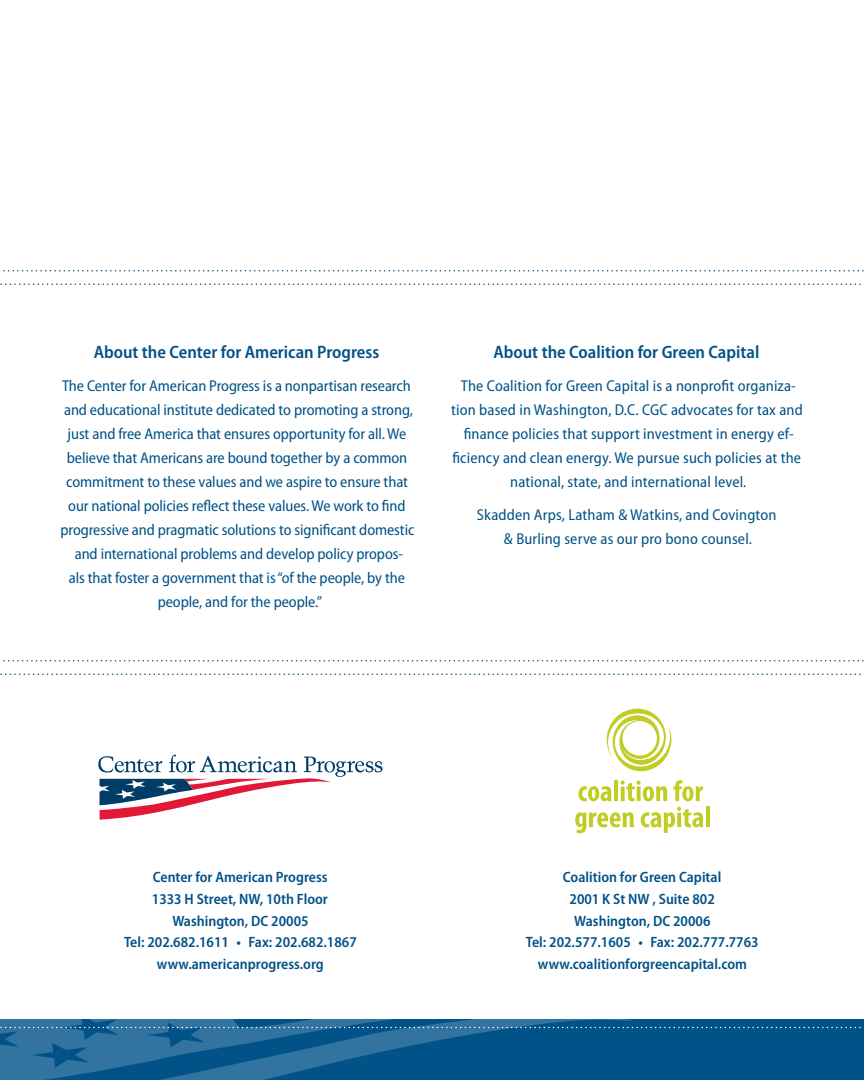
<style>
.page{position:relative;width:864px;height:1080px;background:#fff}
.page>*{position:absolute;margin:0;border:0;box-sizing:border-box;transform-origin:0 0}
.t1{font:600 semi-condensed 18px "Myriad Pro";color:#005288}
.t2{font:semi-condensed 15.75px/24px "Myriad Pro";letter-spacing:-.005em;color:#005288;text-align:center}
.t3{font:600 semi-condensed 15px/21.8px "Myriad Pro";color:#005288;text-align:center}
</style>
<div class="page">
<svg style="left:0;top:1019px;width:864px;height:61px;background:#115d90"></svg>
<svg style="left:0;top:660px;width:864px;height:2px"></svg>
<svg style="left:0;top:674px;width:864px;height:1px"></svg>
<svg style="left:0;top:270px;width:864px;height:2px"></svg>
<svg style="left:0;top:284px;width:864px;height:1px"></svg>
<svg style="left:98px;top:755px;width:284px;height:65px"></svg>
<svg style="left:607px;top:709px;width:64px;height:62px"></svg>
<div style="left:623px;top:721px;width:34px;height:35px;background:#fff;border-radius:50%"></div>
<svg style="left:578px;top:786px;width:33px;height:15px"></svg>
<hr style="left:614px;top:780px;width:4px;height:21px;background:#c1cd23">
<svg style="left:621px;top:780px;width:46px;height:21px"></svg>
<svg style="left:673px;top:780px;width:30px;height:21px"></svg>
<svg style="left:575px;top:812px;width:59px;height:21px"></svg>
<svg style="left:641px;top:807px;width:62px;height:26px"></svg>
<hr style="left:706px;top:807px;width:4px;height:20px;background:#c1cd23">
<p class="t1" style="left:94px;top:342px;width:287px">About the Center for American Progress</p>
<p class="t2" style="left:60px;top:374px;width:356px">The Center for American Progress is a nonpartisan research and educational institute dedicated to promoting a strong, just and free America that ensures opportunity for all. We believe that Americans are bound together by a common commitment to these values and we aspire to ensure that our national policies reflect these values. We work to find progressive and pragmatic solutions to significant domestic and international problems and develop policy propos-<br>als that foster a government that is “of the people, by the people, and for the people.”</p>
<p class="t1" style="left:494px;top:342px;width:267px">About the Coalition for Green Capital</p>
<p class="t2" style="left:451px;top:374px;width:353px">The Coalition for Green Capital is a nonprofit organiza&shy;tion based in Washington, D.C. CGC advocates for tax and finance policies that support investment in energy ef&shy;ficiency and clean energy. We pursue such policies at the national, state, and international level.</p>
<p class="t2" style="left:477px;top:503px;width:301px">Skadden Arps, Latham &amp; Watkins, and Covington &amp; Burling serve as our pro bono counsel.</p>
<p class="t3" style="left:124px;top:866px;width:234px">Center for American Progress<br>1333 H Street, NW, 10th Floor<br>Washington, DC 20005<br>Tel: 202.682.1611 • Fax: 202.682.1867 www.americanprogress.org</p>
<p class="t3" style="left:526px;top:866px;width:234px">Coalition for Green Capital<br>2001 K St NW , Suite 802<br>Washington, DC 20006<br>Tel: 202.577.1605 • Fax: 202.777.7763 www.coalitionforgreencapital.com</p>
</div>
